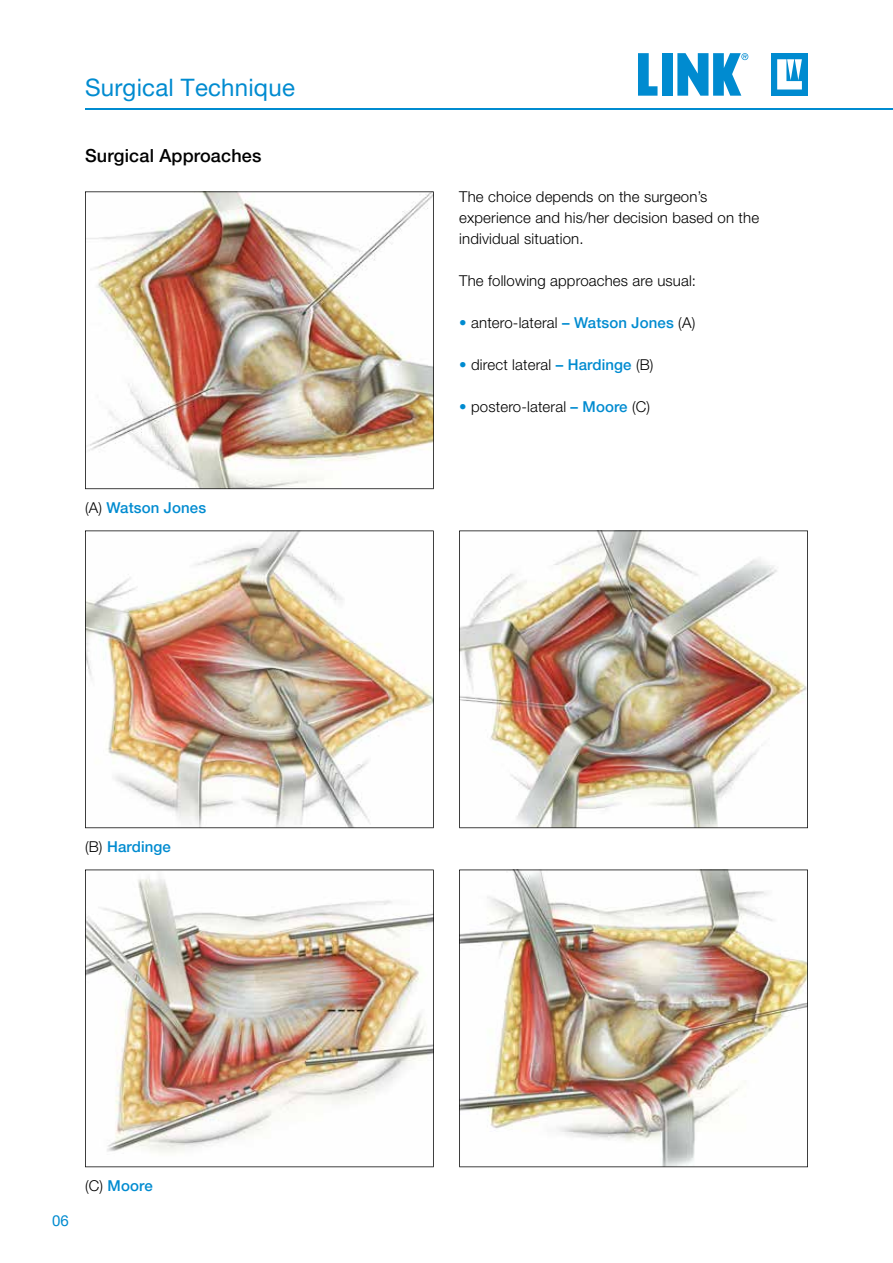
<style>
.page{position:relative;width:893px;height:1263px;background:#fff}
.page>*{position:absolute;margin:0;border:0;box-sizing:border-box;transform-origin:0 0}
.t1{font:24px "Helvetica Neue LT Pro";letter-spacing:.01em;color:#008bd0}
.t2{font:500 18px "Helvetica Neue LT Pro";letter-spacing:.01em;color:#000}
.t3{font:300 15px/21px "Helvetica Neue";letter-spacing:.01em;color:#000}
.t4{font:500 15px "Helvetica Neue LT Pro";letter-spacing:.01em;color:#008bd0}
.t5{font:15px "Helvetica Neue LT Pro";color:#008bd0}
.s1{font-family:"Helvetica Neue";font-weight:300;color:#000}
.s2{color:#008bd0}
.s3{font-family:"Helvetica Neue LT Pro";font-weight:500;color:#008bd0}
</style>
<div class="page">
<hr style="left:85px;top:108px;width:808px;height:2px;background:#008bd0">
<div style="left:771px;top:53px;width:37px;height:43px;background:#008bd0"></div>
<svg style="left:777px;top:59px;width:25px;height:31px"></svg>
<svg style="left:638px;top:53px;width:19px;height:43px"></svg>
<div style="left:662px;top:53px;width:11px;height:43px;background:#008bd0"></div>
<svg style="left:677px;top:53px;width:71px;height:43px"></svg>
<img style="left:85px;top:869px;width:349px;height:298px">
<img style="left:459px;top:869px;width:349px;height:298px">
<img style="left:85px;top:530px;width:349px;height:298px">
<img style="left:459px;top:530px;width:349px;height:298px">
<img style="left:85px;top:191px;width:349px;height:298px">
<h1 class="t1" style="left:85px;top:72px;width:211px">Surgical Technique</h1>
<p class="t2" style="left:85px;top:144px;width:178px">Surgical Approaches</p>
<p class="t4" style="left:85px;top:498px;width:123px"><span class="s1">(A)</span> Watson Jones</p>
<p class="t4" style="left:85px;top:837px;width:87px"><span class="s1">(B)</span> Hardinge</p>
<p class="t5" style="left:52px;top:1211px;width:18px">06</p>
<p class="t4" style="left:85px;top:1176px;width:69px"><span class="s1">(C)</span> Moore</p>
<p class="t3" style="left:459px;top:186px;width:301px">The choice depends on the surgeon’s experience and his/her decision based on the individual situation.</p>
<p class="t3" style="left:459px;top:270px;width:238px">The following approaches are usual:</p>
<p class="t3" style="left:459px;top:312px;width:238px"><span class="s2">•</span> antero-lateral <span class="s3">– Watson Jones</span> (A)</p>
<p class="t3" style="left:459px;top:354px;width:196px"><span class="s2">•</span> direct lateral <span class="s3">– Hardinge</span> (B)</p>
<p class="t3" style="left:459px;top:396px;width:192px"><span class="s2">•</span> postero-lateral <span class="s3">– Moore</span> (C)</p>
</div>
